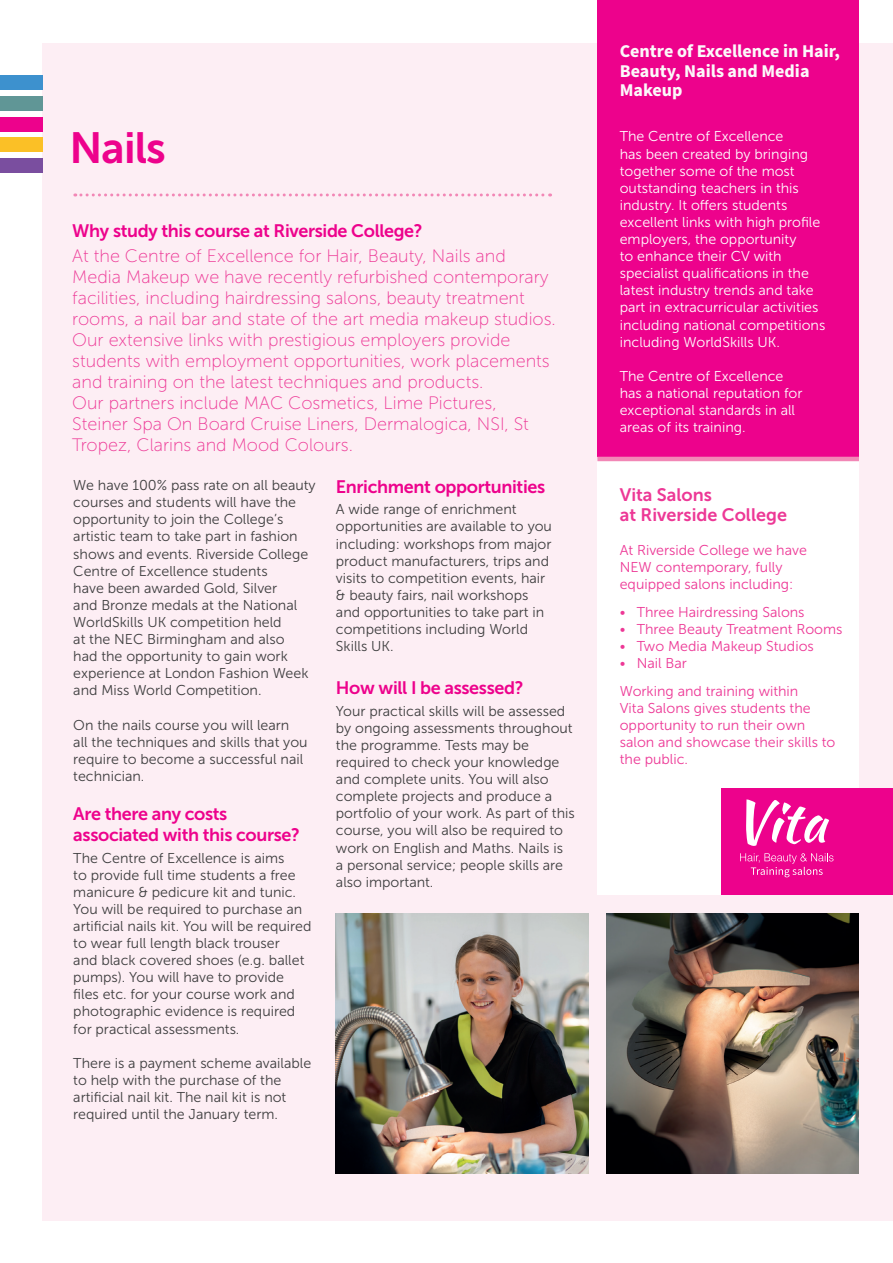
<style>
.page{position:relative;width:893px;height:1263px;background:#fff}
.page>*{position:absolute;margin:0;border:0;box-sizing:border-box;transform-origin:0 0}
.t1{font:43.5px "Museo Sans 700";letter-spacing:-.02em;color:#ed028c}
.t2{font:18px/21px "Museo Sans 100";color:#ed3896}
.t3{font:18px/21.6px "Museo Sans 700";letter-spacing:-.02em;color:#ed028c}
.t4{font:700 18px/19.5px "Source Sans Pro";color:#fcf8fa}
.t5{font:18px "Museo Sans 700";color:#ed3896}
.t6{font:14.25px/17.1px "Museo Sans 300";color:#3e3e3f}
.t7{font:14.25px/17.1px "Museo Sans 300";color:#fff}
.t8{font:14.25px/17.1px "Museo Sans 300";color:#ed3896}
</style>
<div class="page">
<div style="left:43px;top:43px;width:850px;height:1177px;background:#fdeef4"></div>
<div style="left:597px;top:0;width:262px;height:457px;background:#ed028c"></div>
<div style="left:597px;top:459px;width:262px;height:435px;background:#fff"></div>
<hr style="left:597px;top:457px;width:262px;height:4px;background:#f287b6">
<svg style="left:75px;top:193px;width:476px;height:3px"></svg>
<div style="left:0;top:138px;width:43px;height:14px;background:#fbc026"></div>
<div style="left:0;top:117px;width:43px;height:14px;background:#ed028c"></div>
<div style="left:0;top:96px;width:43px;height:14px;background:#609696"></div>
<div style="left:0;top:75px;width:43px;height:15px;background:#3d91ce"></div>
<div style="left:0;top:158px;width:43px;height:15px;background:#7a4e9f"></div>
<img style="left:336px;top:913px;width:252px;height:260px">
<img style="left:606px;top:913px;width:253px;height:261px">
<div style="left:722px;top:788px;width:171px;height:106px;background:#ed028c"></div>
<svg style="left:746px;top:799px;width:83px;height:47px"></svg>
<svg style="left:740px;top:853px;width:93px;height:24px"></svg>
<p class="t1" style="left:69px;top:124px;width:98px">Nails</p>
<p class="t3" style="left:72px;top:220px;width:352px">Why study this course at Riverside College?</p>
<p class="t2" style="left:72px;top:246px;width:485px">At the Centre of Excellence for Hair, Beauty, Nails and Media Makeup we have recently refurbished contemporary facilities, including hairdressing salons, beauty treatment rooms, a nail bar and state of the art media makeup studios.<br>Our extensive links with prestigious employers provide students with employment opportunities, work placements and training on the latest techniques and products.<br>Our partners include MAC Cosmetics, Lime Pictures, Steiner Spa On Board Cruise Liners, Dermalogica, NSI, St Tropez, Clarins and Mood Colours.</p>
<p class="t6" style="left:73px;top:477px;width:244px">We have 100% pass rate on all beauty courses and students will have the opportunity to join the College’s artistic team to take part in fashion shows and events. Riverside College<br>Centre of Excellence students<br>have been awarded Gold, Silver<br>and Bronze medals at the National<br>WorldSkills UK competition held<br>at the NEC Birmingham and also<br>had the opportunity to gain work experience at London Fashion Week and Miss World Competition.</p>
<p class="t6" style="left:73px;top:716px;width:236px">On the nails course you will learn<br>all the techniques and skills that you require to become a successful nail technician.</p>
<p class="t3" style="left:73px;top:802px;width:228px">Are there any costs associated with this course?</p>
<p class="t6" style="left:73px;top:849px;width:240px">The Centre of Excellence is aims<br>to provide full time students a free manicure &amp; pedicure kit and tunic.<br>You will be required to purchase an artificial nails kit. You will be required to wear full length black trouser<br>and black covered shoes (e.g. ballet pumps). You will have to provide files etc. for your course work and photographic evidence is required for practical assessments.</p>
<p class="t6" style="left:73px;top:1054px;width:239px">There is a payment scheme available to help with the purchase of the artificial nail kit. The nail kit is not required until the January term.</p>
<p class="t3" style="left:336px;top:476px;width:211px">Enrichment opportunities</p>
<p class="t6" style="left:336px;top:501px;width:218px">A wide range of enrichment opportunities are available to you including: workshops from major product manufacturers, trips and visits to competition events, hair &amp; beauty fairs, nail workshops and opportunities to take part in competitions including World<br>Skills UK.</p>
<p class="t3" style="left:336px;top:677px;width:189px">How will I be assessed?</p>
<p class="t6" style="left:336px;top:702px;width:240px">Your practical skills will be assessed by ongoing assessments throughout the programme. Tests may be required to check your knowledge and complete units. You will also complete projects and produce a portfolio of your work. As part of this course, you will also be required to work on English and Maths. Nails is<br>a personal service; people skills are also important.</p>
<p class="t4" style="left:620px;top:42px;width:222px">Centre of Excellence in Hair,<br>Beauty, Nails and Media<br>Makeup</p>
<p class="t7" style="left:620px;top:128px;width:207px">The Centre of Excellence<br>has been created by bringing together some of the most outstanding teachers in this industry. It offers students excellent links with high profile employers, the opportunity<br>to enhance their CV with specialist qualifications in the latest industry trends and take part in extracurricular activities including national competitions including WorldSkills UK.</p>
<p class="t7" style="left:620px;top:367px;width:184px">The Centre of Excellence has a national reputation for exceptional standards in all areas of its training.</p>
<p class="t5" style="left:620px;top:485px;width:94px">Vita Salons</p>
<p class="t5" style="left:620px;top:504px;width:169px">at Riverside College</p>
<p class="t8" style="left:620px;top:542px;width:189px">At Riverside College we have<br>NEW contemporary, fully equipped salons including:</p>
<p class="t8" style="left:620px;top:603px;width:186px">• Three Hairdressing Salons</p>
<p class="t8" style="left:620px;top:620px;width:224px">• Three Beauty Treatment Rooms</p>
<p class="t8" style="left:620px;top:638px;width:196px">• Two Media Makeup Studios</p>
<p class="t8" style="left:620px;top:655px;width:69px">• Nail Bar</p>
<p class="t8" style="left:620px;top:682px;width:217px">Working and training within<br>Vita Salons gives students the opportunity to run their own salon and showcase their skills to the public.</p>
</div>
